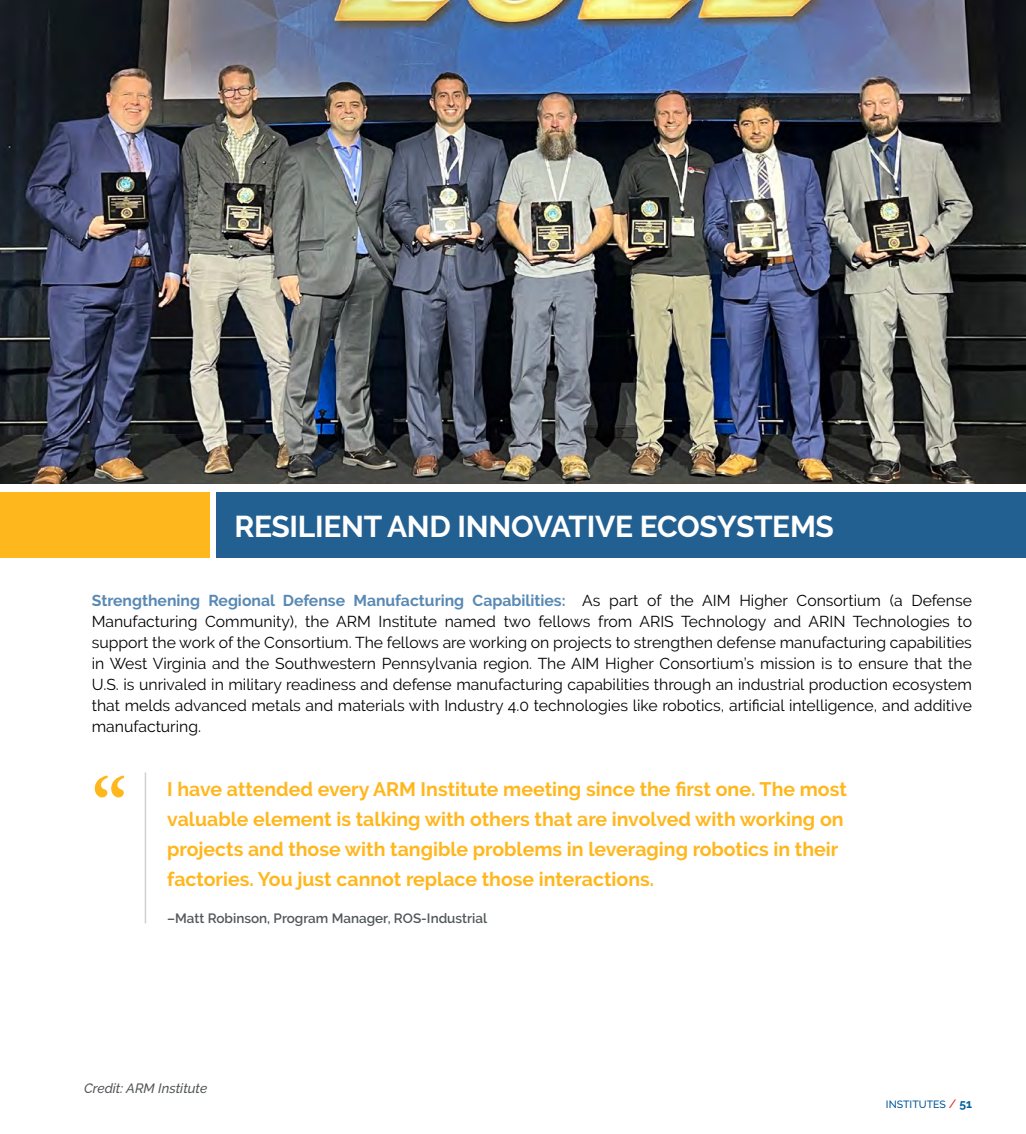
<style>
.page{position:relative;width:1026px;height:1134px;background:#fff}
.page>*{position:absolute;margin:0;border:0;box-sizing:border-box;transform-origin:0 0}
._3__Body_Text{font:700 75px "Adobe Garamond Pro";color:#ffb71e}
._1__Header{font:700 30px "Raleway";letter-spacing:-.01em;color:#fff}
.B__Institute_Quote{font:700 19.5px/30px "Raleway";color:#ffb71e}
._3__Body_Text-2{font:15.75px/21px "Raleway";color:#000;text-align:justify}
.B__Institute_Author{font:600 13.5px "Raleway";color:#53575a}
._4__Caption{font:italic 500 13.5px "Raleway";color:#53575a}
.t1{font:500 10.5px "Raleway";color:#005699}
.s1{font-weight:700;color:#5889b4}
.s2{font-size:12px;color:#d7282f}
.s3{font-weight:700;font-size:12px;color:#005f9c}
</style>
<div class="page">
<div style="left:217px;top:492px;width:809px;height:65px;background:#236092"></div>
<div style="left:0;top:492px;width:209px;height:65px;background:#ffb71e"></div>
<img style="left:0;top:0;width:1026px;height:483px">
<hr style="left:145px;top:772px;width:1px;height:151px;background:#d0d0d2">
<p class="_1__Header" style="left:235px;top:509px;width:601px">RESILIENT AND INNOVATIVE ECOSYSTEMS</p>
<p class="_3__Body_Text-2" style="left:92px;top:590px;width:882px"><span class="s1">Strengthening Regional Defense Manufacturing Capabilities:</span> As part of the AIM Higher Consortium (a Defense Manufacturing Community), the ARM Institute named two fellows from ARIS Technology and ARIN Technologies to support the work of the Consortium. The fellows are working on projects to strengthen defense manufacturing capabilities in West Virginia and the Southwestern Pennsylvania region. The AIM Higher Consortium’s mission is to ensure that the U.S. is unrivaled in military readiness and defense manufacturing capabilities through an industrial production ecosystem that melds advanced metals and materials with Industry 4.0 technologies like robotics, artificial intelligence, and additive manufacturing.</p>
<p class="_3__Body_Text" style="left:92px;top:761px;width:37px">“</p>
<p class="B__Institute_Quote" style="left:167px;top:774px;width:681px">I have attended every ARM Institute meeting since the first one. The most valuable element is talking with others that are involved with working on projects and those with tangible problems in leveraging robotics in their factories. You just cannot replace those interactions.</p>
<p class="B__Institute_Author" style="left:167px;top:910px;width:321px">–Matt Robinson, Program Manager, ROS-Industrial</p>
<p class="_4__Caption" style="left:84px;top:1080px;width:125px">Credit: ARM Institute</p>
<p class="t1" style="left:886px;top:1098px;width:88px">INSTITUTES <span class="s2">/</span> <span class="s3">51</span></p>
</div>
